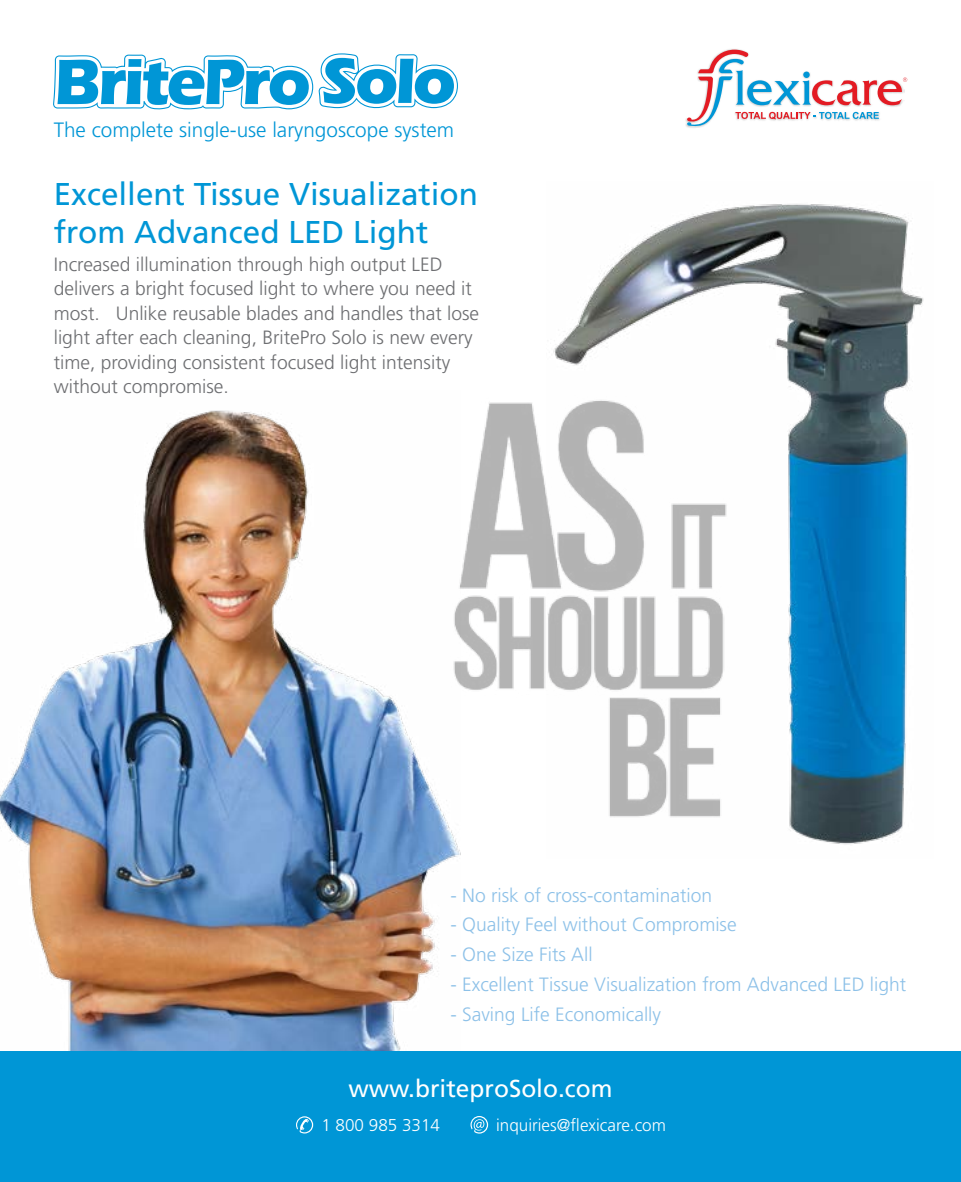
<style>
.page{position:relative;width:961px;height:1182px;background:#fff}
.page>*{position:absolute;margin:0;border:0;box-sizing:border-box;transform-origin:0 0}
.t1{font:31.5px/37.8px "Frutiger LT Std";color:#0096d6}
.t2{font:24.5px "Frutiger LT Std";color:#fff}
.t3{font:300 20.65px "Frutiger LT Std";color:#0096d6}
.t4{font:300 19.25px/24.5px "Frutiger LT Std";color:#6d6e71}
.t5{font:300 19.25px "Frutiger LT Std";color:#8dc1e8}
.t6{font:300 17.15px "Frutiger LT Std";color:#fff}
</style>
<div class="page">
<img style="left:0;top:410px;width:460px;height:641px">
<svg style="left:687px;top:50px;width:220px;height:78px"></svg>
<svg style="left:54px;top:53px;width:404px;height:56px"></svg>
<img style="left:450px;top:402px;width:96px;height:415px">
<img style="left:546px;top:204px;width:378px;height:641px">
<div style="left:0;top:1051px;width:961px;height:130px;background:#0096d6"></div>
<svg style="left:296px;top:1116px;width:17px;height:17px"></svg>
<svg style="left:470px;top:1116px;width:18px;height:17px"></svg>
<p class="t3" style="left:54px;top:119px;width:402px">The complete single-use laryngoscope system</p>
<h1 class="t1" style="left:54px;top:175px;width:426px">Excellent Tissue Visualization from Advanced LED Light</h1>
<p class="t4" style="left:54px;top:252px;width:427px">Increased illumination through high output LED delivers a bright focused light to where you need it most. Unlike reusable blades and handles that lose light after each cleaning, BritePro Solo is new every time, providing consistent focused light intensity without compromise.</p>
<p class="t5" style="left:450px;top:884px;width:263px">- No risk of cross-contamination</p>
<p class="t5" style="left:450px;top:913px;width:288px">- Quality Feel without Compromise</p>
<p class="t5" style="left:450px;top:943px;width:144px">- One Size Fits All</p>
<p class="t5" style="left:450px;top:973px;width:457px">- Excellent Tissue Visualization from Advanced LED light</p>
<p class="t5" style="left:450px;top:1002px;width:212px">- Saving Life Economically</p>
<p class="t2" style="left:348px;top:1073px;width:266px">www.briteproSolo.com</p>
<p class="t6" style="left:321px;top:1115px;width:120px">1 800 985 3314</p>
<p class="t6" style="left:496px;top:1115px;width:171px">inquiries@flexicare.com</p>
</div>
